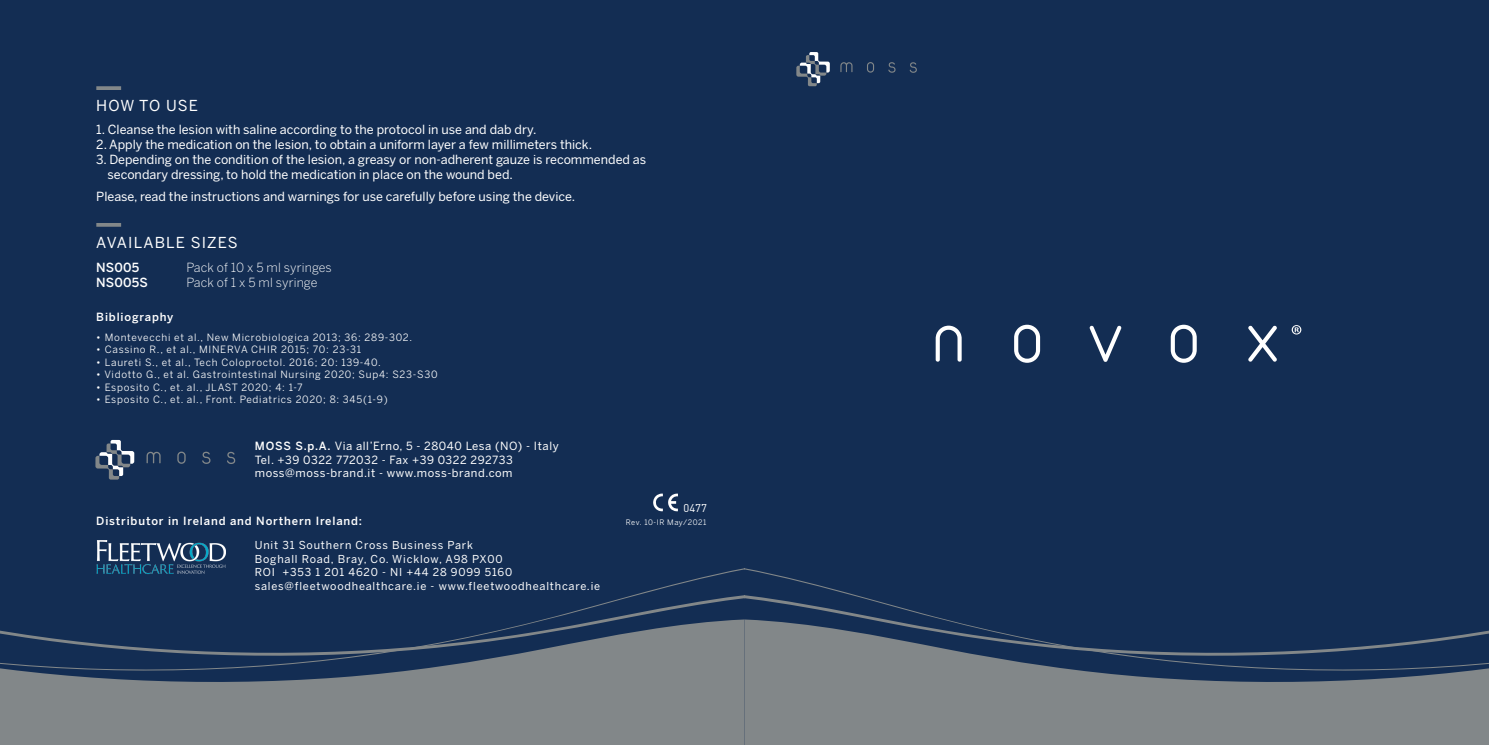
<style>
.page{position:relative;width:1489px;height:745px;background:#fff}
.page>*{position:absolute;margin:0;border:0;box-sizing:border-box;transform-origin:0 0}
.t1{font:15px "Benton Sans";letter-spacing:.075em;color:#fff}
.t2{font:12.5px/15px "Benton Sans";color:#fff}
.t3{font:300 12.5px "Benton Sans";letter-spacing:.01em;color:#fff}
.t4{font:500 12.5px "Benton Sans";letter-spacing:.01em;color:#fff}
.t5{font:11.25px/13.5px "Benton Sans";letter-spacing:.05em;color:#fff}
.t6{font:500 11.25px "Benton Sans";letter-spacing:.075em;color:#fff}
.t7{font:11.25px "DIN";color:#fff}
.t8{font:10.88px/13.4px "Benton Sans";letter-spacing:.075em;color:#fff}
.t9{font:10px "Benton Sans";letter-spacing:.075em;color:#fff}
.t10{font:7.5px "Benton Sans";letter-spacing:.065em;color:#fff}
.s1{font-weight:500}
</style>
<div class="page">
<div style="left:0;top:0;width:1488px;height:744px;background:#132d53"></div>
<svg style="left:744px;top:568px;width:166px;height:42px"></svg>
<svg style="left:744px;top:610px;width:744px;height:134px;fill:#828789"></svg>
<svg style="left:796px;top:52px;width:33px;height:34px"></svg>
<svg style="left:840px;top:62px;width:12px;height:10px"></svg>
<svg style="left:867px;top:62px;width:7px;height:11px"></svg>
<svg style="left:888px;top:62px;width:7px;height:11px"></svg>
<svg style="left:909px;top:62px;width:7px;height:11px"></svg>
<svg style="left:95px;top:439px;width:39px;height:40px"></svg>
<svg style="left:146px;top:451px;width:15px;height:12px"></svg>
<svg style="left:177px;top:451px;width:9px;height:12px"></svg>
<svg style="left:202px;top:451px;width:8px;height:12px"></svg>
<svg style="left:227px;top:451px;width:8px;height:12px"></svg>
<svg style="left:225px;top:555px;width:519px;height:55px"></svg>
<svg style="left:0;top:610px;width:744px;height:134px;fill:#828789"></svg>
<svg style="left:96px;top:86px;width:25px;height:4px"></svg>
<hr style="left:96px;top:223px;width:25px;height:3px;background:#828789">
<svg style="left:653px;top:493px;width:25px;height:18px"></svg>
<svg style="left:935px;top:325px;width:26px;height:36px"></svg>
<svg style="left:1014px;top:324px;width:26px;height:38px"></svg>
<svg style="left:1089px;top:325px;width:32px;height:36px"></svg>
<svg style="left:1170px;top:324px;width:26px;height:38px"></svg>
<svg style="left:1248px;top:325px;width:28px;height:36px"></svg>
<svg style="left:1291px;top:325px;width:10px;height:9px"></svg>
<img style="left:96px;top:540px;width:129px;height:34px">
<p class="t1" style="left:96px;top:97px;width:103px">HOW TO USE</p>
<p class="t2" style="left:96px;top:121px;width:441px">1. Cleanse the lesion with saline according to the protocol in use and dab dry.</p>
<p class="t2" style="left:96px;top:136px;width:497px">2. Apply the medication on the lesion, to obtain a uniform layer a few millimeters thick.</p>
<p class="t2" style="left:108px;top:151px;width:540px;text-indent:-11px">3. Depending on the condition of the lesion, a greasy or non-adherent gauze is recommended as secondary dressing, to hold the medication in place on the wound bed.</p>
<p class="t2" style="left:96px;top:189px;width:480px">Please, read the instructions and warnings for use carefully before using the device.</p>
<p class="t1" style="left:96px;top:234px;width:143px">AVAILABLE SIZES</p>
<p class="t4" style="left:96px;top:260px;width:44px">NS005</p>
<p class="t3" style="left:186px;top:260px;width:147px">Pack of 10 x 5 ml syringes</p>
<p class="t4" style="left:96px;top:275px;width:53px">NS005S</p>
<p class="t3" style="left:186px;top:275px;width:133px">Pack of 1 x 5 ml syringe</p>
<p class="t6" style="left:96px;top:310px;width:79px">Bibliography</p>
<p class="t9" style="left:96px;top:331px;width:317px">• Montevecchi et al., New Microbiologica 2013; 36: 289-302.</p>
<p class="t9" style="left:96px;top:343px;width:266px">• Cassino R., et al., MINERVA CHIR 2015; 70: 23-31</p>
<p class="t9" style="left:96px;top:356px;width:286px">• Laureti S., et al., Tech Coloproctol. 2016; 20: 139-40.</p>
<p class="t9" style="left:96px;top:368px;width:343px">• Vidotto G., et al. Gastrointestinal Nursing 2020; Sup4: S23-S30</p>
<p class="t9" style="left:96px;top:381px;width:208px">• Esposito C., et. al., JLAST 2020; 4: 1-7</p>
<p class="t9" style="left:96px;top:393px;width:293px">• Esposito C., et. al., Front. Pediatrics 2020; 8: 345(1-9)</p>
<p class="t5" style="left:255px;top:439px;width:305px"><span class="s1">MOSS S.p.A.</span> Via all’Erno, 5 - 28040 Lesa (NO) - Italy<br>Tel. +39 0322 772032 - Fax +39 0322 292733 moss@moss-brand.it - www.moss-brand.com</p>
<p class="t7" style="left:683px;top:500px;width:25px">0477</p>
<p class="t6" style="left:96px;top:513px;width:267px">Distributor in Ireland and Northern Ireland:</p>
<p class="t10" style="left:625px;top:517px;width:82px">Rev. 10-IR May/2021</p>
<p class="t8" style="left:255px;top:538px;width:347px">Unit 31 Southern Cross Business Park<br>Boghall Road, Bray, Co. Wicklow, A98 PX00<br>ROI +353 1 201 4620 - NI +44 28 9099 5160 sales@fleetwoodhealthcare.ie - www.fleetwoodhealthcare.ie</p>
</div>
